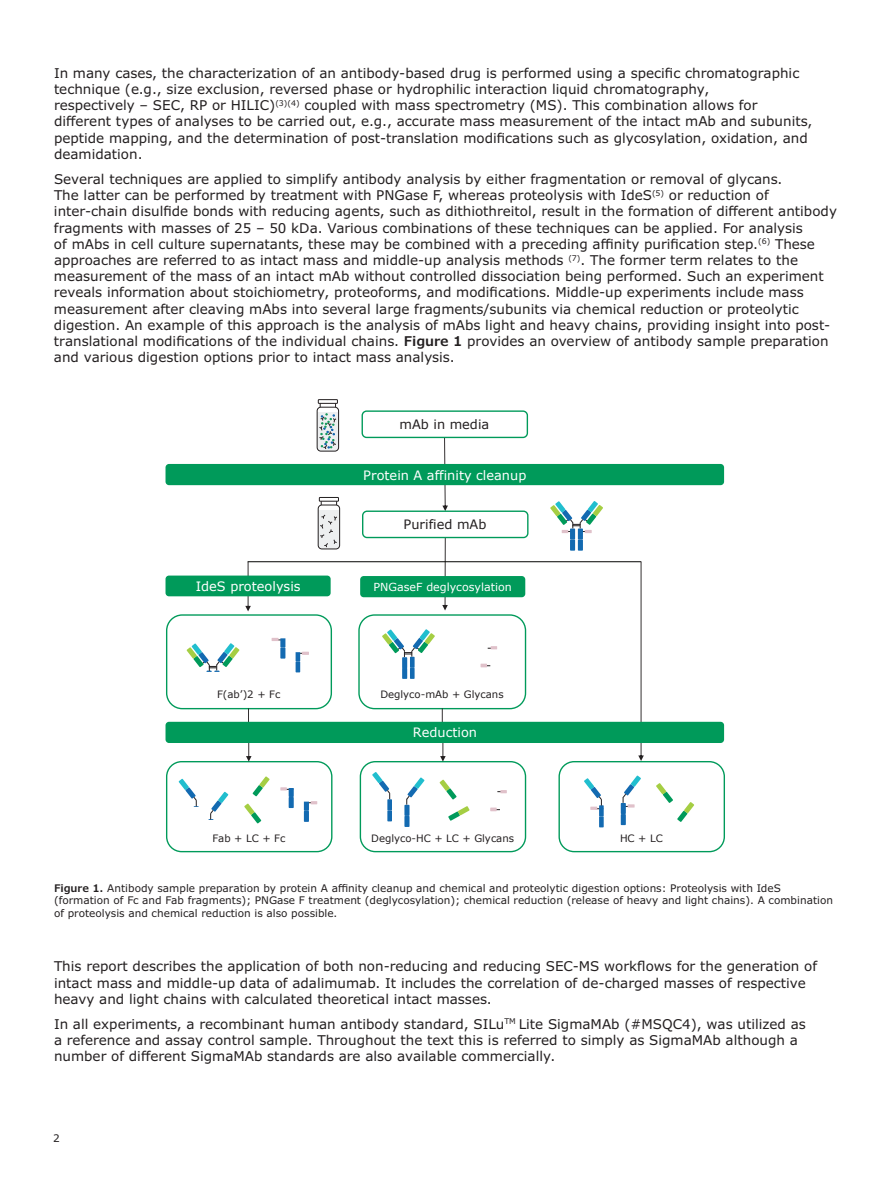
<style>
.page{position:relative;width:891px;height:1188px;background:#fff}
.page>*{position:absolute;margin:0;border:0;box-sizing:border-box;transform-origin:0 0}
.t1{font:13.5px/16.2px "Verdana Pro";color:#231f20}
.t2{font:12.9px "Verdana";color:#fff}
.t3{font:12.9px "Verdana";color:#231f20}
.t4{font:11.1px "Verdana";color:#fff}
.t5{font:10.5px/12.6px "Verdana Pro";color:#231f20}
.t6{font:10.2px "Verdana";color:#231f20}
.s1{font-weight:600}
</style>
<div class="page">
<svg style="left:442px;top:438px;width:6px;height:73px"></svg>
<svg style="left:245px;top:562px;width:6px;height:49px"></svg>
<div style="left:166px;top:464px;width:558px;height:21px;background:#009a5a;border-radius:4px"></div>
<svg style="left:442px;top:538px;width:6px;height:73px"></svg>
<hr style="left:248px;top:561px;width:393px;height:1px;background:#040503">
<svg style="left:638px;top:562px;width:6px;height:199px"></svg>
<div style="left:360px;top:576px;width:165px;height:21px;background:#009a5a;border-radius:4px"></div>
<div style="left:166px;top:576px;width:165px;height:20px;background:#009a5a;border-radius:3px"></div>
<div style="left:362px;top:511px;width:167px;height:27px;border:1px solid #009a5a;border-radius:4px"></div>
<div style="left:362px;top:410px;width:166px;height:28px;border:1px solid #009a5a;border-radius:4px"></div>
<div style="left:166px;top:614px;width:166px;height:95px;border:1px solid #009a5a;border-radius:16px"></div>
<div style="left:166px;top:761px;width:166px;height:91px;border:1px solid #009a5a;border-radius:15px"></div>
<div style="left:360px;top:761px;width:166px;height:91px;border:1px solid #009a5a;border-radius:15px"></div>
<div style="left:559px;top:761px;width:166px;height:91px;border:1px solid #009a5a;border-radius:15px"></div>
<div style="left:402px;top:668px;width:5px;height:11px;background:#136ab1"></div>
<div style="left:402px;top:657px;width:5px;height:11px;background:#136ab1"></div>
<div style="left:410px;top:668px;width:5px;height:11px;background:#136ab1"></div>
<div style="left:410px;top:657px;width:5px;height:11px;background:#136ab1"></div>
<svg style="left:382px;top:629px;width:53px;height:28px"></svg>
<svg style="left:488px;top:646px;width:9px;height:3px"></svg>
<svg style="left:481px;top:664px;width:9px;height:3px"></svg>
<div style="left:404px;top:816px;width:6px;height:11px;background:#136ab1"></div>
<div style="left:404px;top:805px;width:6px;height:11px;background:#136ab1"></div>
<svg style="left:406px;top:777px;width:19px;height:28px"></svg>
<svg style="left:448px;top:806px;width:22px;height:15px"></svg>
<div style="left:387px;top:810px;width:5px;height:11px;background:#136ab1"></div>
<div style="left:387px;top:799px;width:5px;height:11px;background:#136ab1"></div>
<svg style="left:372px;top:772px;width:19px;height:27px"></svg>
<svg style="left:440px;top:780px;width:17px;height:20px"></svg>
<div style="left:570px;top:540px;width:5px;height:11px;background:#136ab1"></div>
<div style="left:570px;top:529px;width:5px;height:11px;background:#136ab1"></div>
<div style="left:578px;top:540px;width:5px;height:11px;background:#136ab1"></div>
<div style="left:578px;top:529px;width:5px;height:11px;background:#136ab1"></div>
<svg style="left:550px;top:501px;width:53px;height:32px"></svg>
<svg style="left:656px;top:783px;width:38px;height:39px"></svg>
<div style="left:621px;top:814px;width:5px;height:11px;background:#136ab1"></div>
<div style="left:621px;top:803px;width:5px;height:11px;background:#136ab1"></div>
<svg style="left:622px;top:776px;width:19px;height:32px"></svg>
<div style="left:599px;top:816px;width:5px;height:11px;background:#136ab1"></div>
<div style="left:599px;top:805px;width:5px;height:11px;background:#136ab1"></div>
<svg style="left:584px;top:778px;width:19px;height:32px"></svg>
<svg style="left:253px;top:776px;width:17px;height:20px"></svg>
<svg style="left:244px;top:804px;width:17px;height:19px"></svg>
<svg style="left:179px;top:779px;width:18px;height:27px"></svg>
<div style="left:280px;top:648px;width:5px;height:11px;background:#136ab1"></div>
<div style="left:280px;top:636px;width:5px;height:12px;background:#136ab1"></div>
<svg style="left:272px;top:636px;width:14px;height:5px"></svg>
<hr style="left:296px;top:661px;width:4px;height:11px;background:#136ab1">
<hr style="left:296px;top:650px;width:4px;height:11px;background:#136ab1">
<svg style="left:295px;top:650px;width:14px;height:5px"></svg>
<div style="left:358px;top:614px;width:168px;height:95px;border:1px solid #009a5a;border-radius:16px"></div>
<svg style="left:440px;top:708px;width:6px;height:54px"></svg>
<svg style="left:246px;top:708px;width:6px;height:54px"></svg>
<div style="left:166px;top:722px;width:558px;height:21px;background:#009a5a;border-radius:4px"></div>
<svg style="left:187px;top:643px;width:53px;height:28px"></svg>
<svg style="left:210px;top:792px;width:18px;height:27px"></svg>
<div style="left:289px;top:797px;width:5px;height:11px;background:#136ab1"></div>
<div style="left:289px;top:786px;width:5px;height:11px;background:#136ab1"></div>
<svg style="left:280px;top:786px;width:14px;height:5px"></svg>
<div style="left:304px;top:811px;width:5px;height:11px;background:#136ab1"></div>
<div style="left:304px;top:800px;width:5px;height:11px;background:#136ab1"></div>
<svg style="left:303px;top:800px;width:14px;height:4px"></svg>
<svg style="left:497px;top:790px;width:10px;height:3px"></svg>
<svg style="left:490px;top:808px;width:10px;height:3px"></svg>
<div style="left:318px;top:399px;width:20px;height:5px;border:1px solid #231f20"></div>
<svg style="left:317px;top:403px;width:22px;height:48px"></svg>
<div style="left:319px;top:497px;width:20px;height:4px;border:1px solid #231f20"></div>
<svg style="left:318px;top:501px;width:22px;height:48px"></svg>
<p class="t1" style="left:54px;top:65px;width:760px">In many cases, the characterization of an antibody-based drug is performed using a specific chromatographic technique (e.g., size exclusion, reversed phase or hydrophilic interaction liquid chromatography,<br>respectively – SEC, RP or HILIC)<sup>(3)(4)</sup> coupled with mass spectrometry (MS). This combination allows for different types of analyses to be carried out, e.g., accurate mass measurement of the intact mAb and subunits, peptide mapping, and the determination of post-translation modifications such as glycosylation, oxidation, and deamidation.</p>
<p class="t1" style="left:54px;top:171px;width:785px">Several techniques are applied to simplify antibody analysis by either fragmentation or removal of glycans.<br>The latter can be performed by treatment with PNGase F, whereas proteolysis with IdeS<sup>(5)</sup> or reduction of inter-chain disulfide bonds with reducing agents, such as dithiothreitol, result in the formation of different antibody fragments with masses of 25 – 50 kDa. Various combinations of these techniques can be applied. For analysis<br>of mAbs in cell culture supernatants, these may be combined with a preceding affinity purification step.<sup>(6)</sup> These approaches are referred to as intact mass and middle-up analysis methods <sup>(7)</sup>. The former term relates to the measurement of the mass of an intact mAb without controlled dissociation being performed. Such an experiment reveals information about stoichiometry, proteoforms, and modifications. Middle-up experiments include mass measurement after cleaving mAbs into several large fragments/subunits via chemical reduction or proteolytic digestion. An example of this approach is the analysis of mAbs light and heavy chains, providing insight into post&shy;translational modifications of the individual chains. <span class="s1">Figure 1</span> provides an overview of antibody sample preparation and various digestion options prior to intact mass analysis.</p>
<p class="t3" style="left:399px;top:416px;width:91px">mAb in media</p>
<p class="t2" style="left:363px;top:467px;width:165px">Protein A affinity cleanup</p>
<p class="t3" style="left:404px;top:517px;width:84px">Purified mAb</p>
<p class="t2" style="left:196px;top:578px;width:106px">IdeS proteolysis</p>
<p class="t4" style="left:374px;top:580px;width:140px">PNGaseF deglycosylation</p>
<p class="t6" style="left:217px;top:688px;width:65px">F(ab’)2 + Fc</p>
<p class="t6" style="left:380px;top:688px;width:125px">Deglyco-mAb + Glycans</p>
<p class="t2" style="left:413px;top:725px;width:66px">Reduction</p>
<p class="t6" style="left:212px;top:832px;width:75px">Fab + LC + Fc</p>
<p class="t6" style="left:371px;top:832px;width:144px">Deglyco-HC + LC + Glycans</p>
<p class="t6" style="left:620px;top:832px;width:44px">HC + LC</p>
<p class="t5" style="left:54px;top:882px;width:781px"><span class="s1">Figure 1.</span> Antibody sample preparation by protein A affinity cleanup and chemical and proteolytic digestion options: Proteolysis with IdeS (formation of Fc and Fab fragments); PNGase F treatment (deglycosylation); chemical reduction (release of heavy and light chains). A combination of proteolysis and chemical reduction is also possible.</p>
<p class="t1" style="left:54px;top:959px;width:765px">This report describes the application of both non-reducing and reducing SEC-MS workflows for the generation of intact mass and middle-up data of adalimumab. It includes the correlation of de-charged masses of respective heavy and light chains with calculated theoretical intact masses.</p>
<p class="t1" style="left:54px;top:1016px;width:753px">In all experiments, a recombinant human antibody standard, SILu<sup>TM</sup> Lite SigmaMAb (#MSQC4), was utilized as a reference and assay control sample. Throughout the text this is referred to simply as SigmaMAb although a number of different SigmaMAb standards are also available commercially.</p>
<p class="t5" style="left:53px;top:1132px;width:8px">2</p>
</div>
